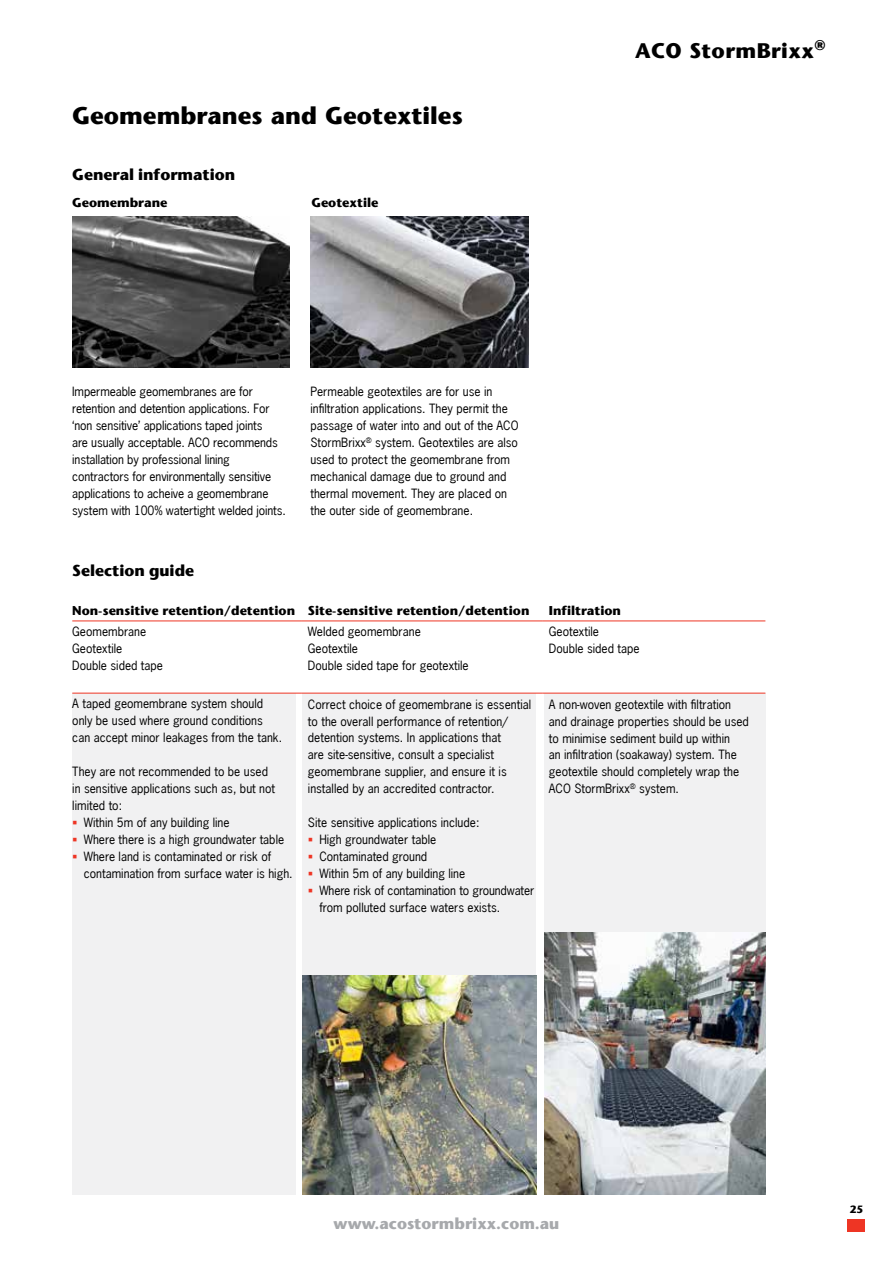
<style>
.page{position:relative;width:893px;height:1263px;background:#fff}
.page>*{position:absolute;margin:0;border:0;box-sizing:border-box;transform-origin:0 0}
.t1{font:700 24px "Stone Sans";color:#000}
.t2{font:700 21px "Stone Sans";letter-spacing:.02em;color:#000}
.t3{font:700 15.75px "Stone Sans";color:#000}
.t4{font:700 15.75px "Stone Sans";color:#a7a9ac}
.t5{font:700 12.75px "Stone Sans";color:#000}
.t6{font:12px/17px "News Gothic";color:#000}
.t7{font:700 10.5px "Stone Sans";color:#000}
</style>
<div class="page">
<div style="left:847px;top:1219px;width:5px;height:13px;background:#ee3524"></div>
<div style="left:853px;top:1219px;width:6px;height:13px;background:#ee3524"></div>
<div style="left:860px;top:1219px;width:5px;height:13px;background:#ee3524"></div>
<div style="left:72px;top:693px;width:224px;height:502px;background:#f1f1f2"></div>
<img style="left:72px;top:217px;width:217px;height:151px">
<img style="left:310px;top:217px;width:218px;height:151px">
<div style="left:544px;top:693px;width:221px;height:502px;background:#f1f1f2"></div>
<img style="left:544px;top:932px;width:221px;height:263px">
<div style="left:302px;top:693px;width:234px;height:502px;background:#f1f1f2"></div>
<img style="left:302px;top:976px;width:234px;height:219px">
<hr style="left:72px;top:620px;width:230px;height:1px;background:#ee3524">
<hr style="left:302px;top:620px;width:241px;height:1px;background:#ee3524">
<hr style="left:543px;top:620px;width:222px;height:1px;background:#ee3524">
<hr style="left:72px;top:693px;width:230px;height:1px;background:#ee3524">
<hr style="left:302px;top:693px;width:241px;height:1px;background:#ee3524">
<hr style="left:543px;top:693px;width:222px;height:1px;background:#ee3524">
<h1 class="t1" style="left:72px;top:102px;width:392px">Geomembranes and Geotextiles</h1>
<h3 class="t3" style="left:72px;top:165px;width:165px">General information</h3>
<p class="t5" style="left:72px;top:195px;width:97px">Geomembrane</p>
<p class="t5" style="left:311px;top:195px;width:69px">Geotextile</p>
<p class="t6" style="left:72px;top:383px;width:215px">Impermeable geomembranes are for retention and detention applications. For ‘non sensitive’ applications taped joints<br>are usually acceptable. ACO recommends installation by professional lining contractors for environmentally sensitive applications to acheive a geomembrane system with 100% watertight welded joints.</p>
<p class="t6" style="left:310px;top:383px;width:210px">Permeable geotextiles are for use in infiltration applications. They permit the passage of water into and out of the ACO StormBrixx<sup>®</sup> system. Geotextiles are also used to protect the geomembrane from mechanical damage due to ground and thermal movement. They are placed on the outer side of geomembrane.</p>
<h3 class="t3" style="left:72px;top:561px;width:123px">Selection guide</h3>
<h2 class="t2" style="left:635px;top:38px;width:192px">ACO StormBrixx<sup>®</sup></h2>
<p class="t5" style="left:72px;top:603px;width:459px">Non-sensitive retention/detention Site-sensitive retention/detention</p>
<p class="t5" style="left:549px;top:603px;width:74px">Infiltration</p>
<p class="t6" style="left:72px;top:623px;width:92px">Geomembrane<br>Geotextile<br>Double sided tape</p>
<p class="t6" style="left:308px;top:623px;width:162px">Welded geomembrane<br>Geotextile<br>Double sided tape for geotextile</p>
<p class="t6" style="left:549px;top:623px;width:92px">Geotextile<br>Double sided tape</p>
<p class="t6" style="left:72px;top:695px;width:211px">A taped geomembrane system should only be used where ground conditions can accept minor leakages from the tank.</p>
<p class="t6" style="left:72px;top:763px;width:197px">They are not recommended to be used</p>
<p class="t6" style="left:72px;top:780px;width:204px">in sensitive applications such as, but not</p>
<p class="t6" style="left:72px;top:797px;width:51px">limited to:</p>
<p class="t6" style="left:84px;top:814px;width:147px">Within 5m of any building line</p>
<p class="t6" style="left:84px;top:831px;width:202px">Where there is a high groundwater table</p>
<p class="t6" style="left:84px;top:848px;width:189px">Where land is contaminated or risk of</p>
<p class="t6" style="left:84px;top:865px;width:210px">contamination from surface water is high.</p>
<p class="t6" style="left:549px;top:695px;width:202px">A non-woven geotextile with filtration and drainage properties should be used to minimise sediment build up within<br>an infiltration (soakaway) system. The geotextile should completely wrap the ACO StormBrixx<sup>®</sup> system.</p>
<p class="t6" style="left:308px;top:695px;width:225px">Correct choice of geomembrane is essential to the overall performance of retention/ detention systems. In applications that<br>are site-sensitive, consult a specialist geomembrane supplier, and ensure it is installed by an accredited contractor.</p>
<p class="t6" style="left:319px;top:814px;width:216px;text-indent:-11px">Site sensitive applications include:<br>High groundwater table<br>Contaminated ground<br>Within 5m of any building line<br>Where risk of contamination to groundwater from polluted surface waters exists.</p>
<h3 class="t4" style="left:334px;top:1214px;width:227px">www.acostormbrixx.com.au</h3>
<p class="t7" style="left:850px;top:1203px;width:15px">25</p>
</div>
